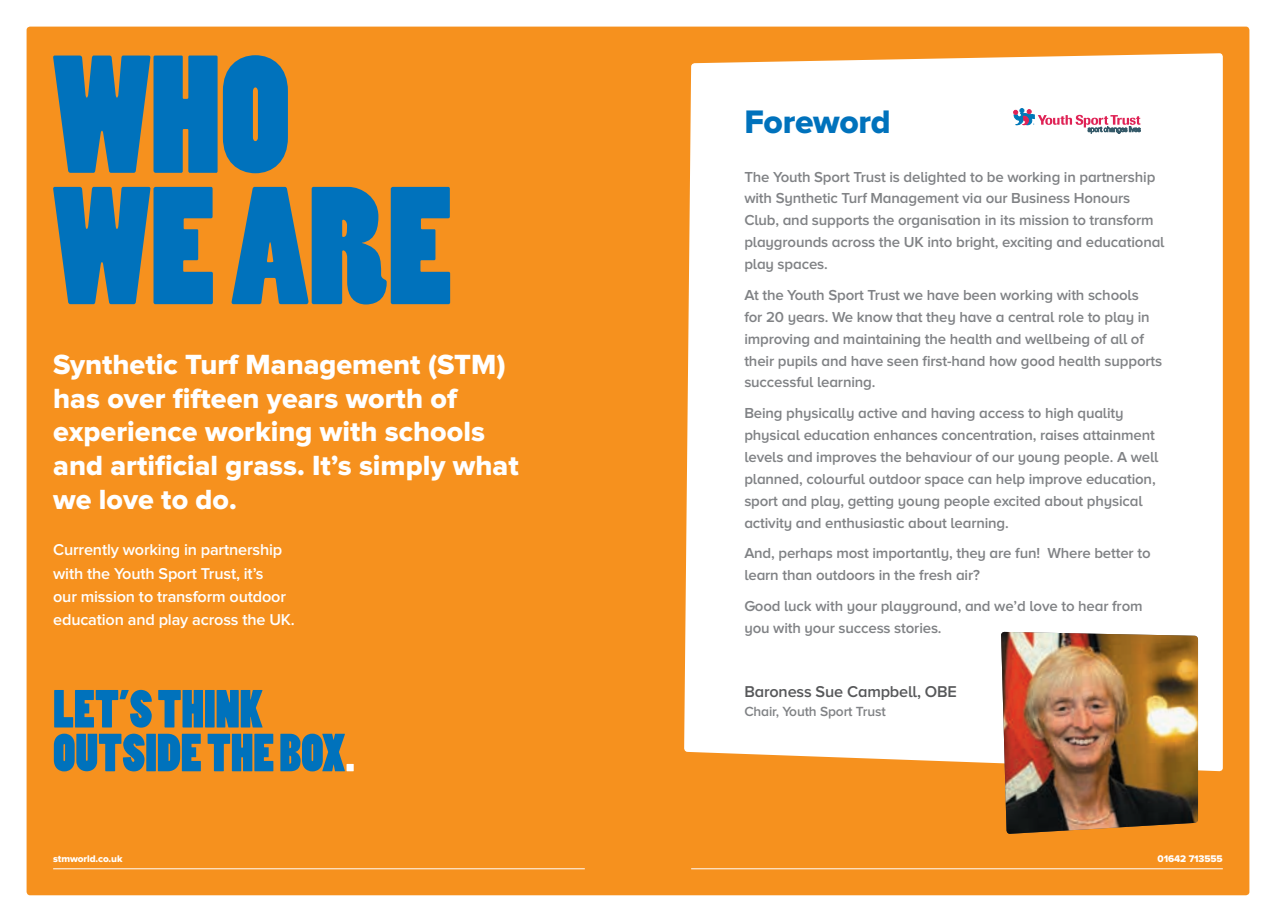
<style>
.page{position:relative;width:1276px;height:922px;background:#fff}
.page>*{position:absolute;margin:0;border:0;box-sizing:border-box;transform-origin:0 0}
.t1{font:156.25px/131.2px "Poplar Std";color:#0072bc}
.t2{font:50px/43.8px "Poplar Std";color:#0072bc}
.t3{font:33.75px "Proxima Nova Extrabld";letter-spacing:-.01em;color:#0072bc}
.t4{font:28.75px/33.8px "Proxima Nova Extrabld";color:#fff}
.t5{font:600 16.25px/23.1px "Proxima Nova";letter-spacing:-.01em;color:#fff}
.t6{font:600 16.25px "Proxima Nova A";letter-spacing:-.01em;color:#57585a}
.t7{font:600 15px/21.9px "Proxima Nova A";letter-spacing:-.01em;color:#808285}
.t8{font:600 13.75px "Proxima Nova A";letter-spacing:-.01em;color:#808285}
.t9{font:10px "Proxima Nova Extrabld";letter-spacing:-.01em;color:#fff}
.s1{color:#fff}
</style>
<div class="page">
<div style="left:27px;top:27px;width:1222px;height:868px;background:#f6911e;border-radius:4px"></div>
<div style="left:684px;top:53px;width:538px;height:718px;background:#fff"></div>
<svg style="left:1013px;top:108px;width:127px;height:25px;background:#dec7d4"></svg>
<img style="left:1001px;top:631px;width:197px;height:202px">
<hr style="left:53px;top:868px;width:532px;height:1px;background:#fff">
<hr style="left:691px;top:868px;width:531px;height:1px;background:#fff">
<h1 class="t1" style="left:53px;top:57px;width:402px">WHO<br>WE ARE</h1>
<h3 class="t4" style="left:53px;top:348px;width:467px">Synthetic Turf Management (STM) has over fifteen years worth of experience working with schools and artificial grass. It’s simply what we love to do.</h3>
<p class="t5" style="left:53px;top:538px;width:243px">Currently working in partnership with the Youth Sport Trust, it’s<br>our mission to transform outdoor education and play across the UK.</p>
<h2 class="t2" style="left:53px;top:689px;width:303px">LET’S THINK<br>OUTSIDE THE BOX<span class="s1">.</span></h2>
<h3 class="t3" style="left:744px;top:102px;width:148px">Foreword</h3>
<p class="t7" style="left:744px;top:165px;width:422px">The Youth Sport Trust is delighted to be working in partnership with Synthetic Turf Management via our Business Honours Club, and supports the organisation in its mission to transform playgrounds across the UK into bright, exciting and educational play spaces.</p>
<p class="t7" style="left:744px;top:283px;width:419px">At the Youth Sport Trust we have been working with schools<br>for 20 years. We know that they have a central role to play in improving and maintaining the health and wellbeing of all of their pupils and have seen first-hand how good health supports successful learning.</p>
<p class="t7" style="left:744px;top:402px;width:416px">Being physically active and having access to high quality physical education enhances concentration, raises attainment levels and improves the behaviour of our young people. A well planned, colourful outdoor space can help improve education, sport and play, getting young people excited about physical activity and enthusiastic about learning.</p>
<p class="t7" style="left:744px;top:542px;width:408px">And, perhaps most importantly, they are fun! Where better to learn than outdoors in the fresh air?</p>
<p class="t7" style="left:744px;top:594px;width:400px">Good luck with your playground, and we’d love to hear from you with your success stories.</p>
<p class="t6" style="left:744px;top:682px;width:214px">Baroness Sue Campbell, OBE</p>
<p class="t8" style="left:744px;top:703px;width:143px">Chair, Youth Sport Trust</p>
<p class="t9" style="left:53px;top:852px;width:71px">stmworld.co.uk</p>
<p class="t9" style="left:1157px;top:852px;width:67px">01642 713555</p>
</div>
